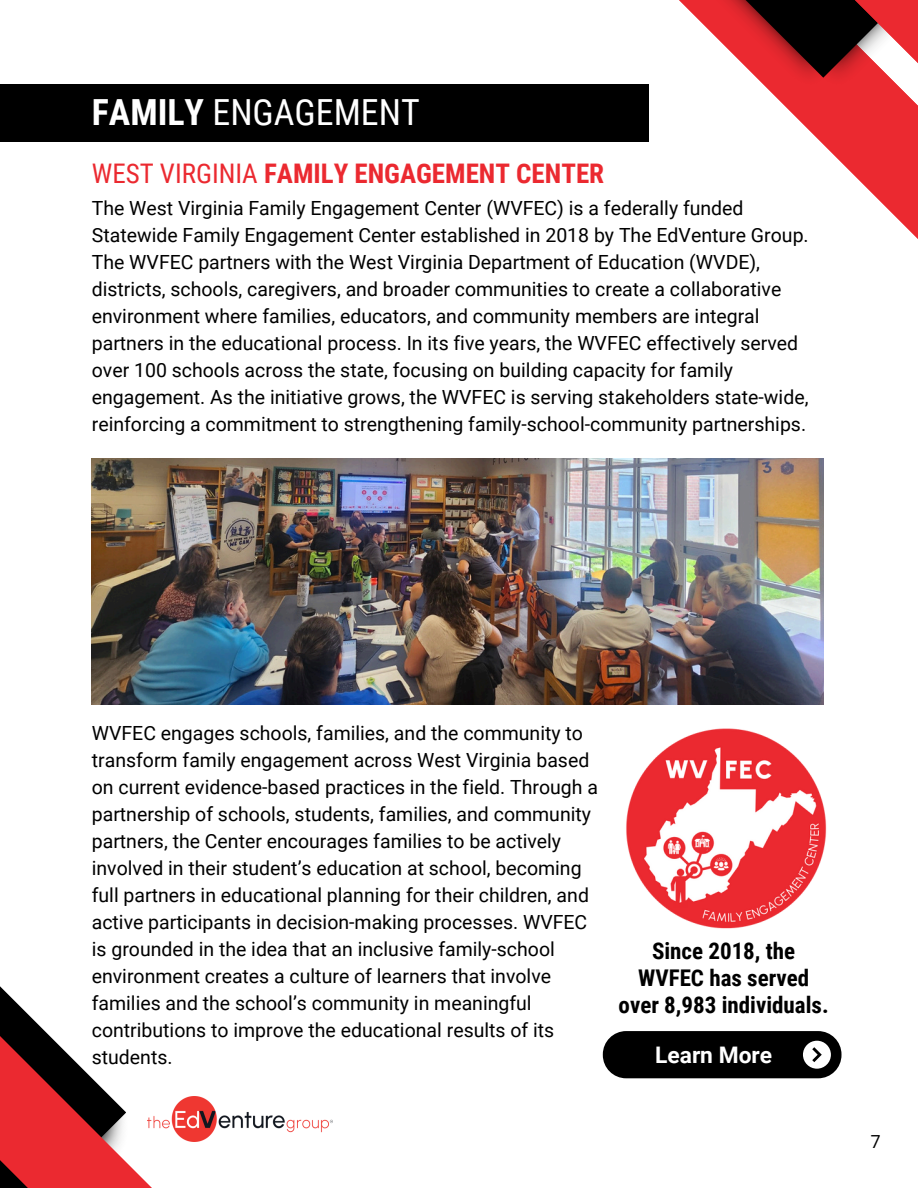
<style>
.page{position:relative;width:918px;height:1188px;background:#fff}
.page>*{position:absolute;margin:0;border:0;box-sizing:border-box;transform-origin:0 0}
.t1{font:36px "Roboto Condensed";color:#fff}
.t2{font:700 27px "Roboto Condensed";color:#eb2930}
.t3{font:700 22.95px/27px "Roboto Condensed";color:#000;text-align:center}
.t4{font:700 22.8px "Roboto";color:#fff}
.t5{font:19.5px/27px "Roboto";color:#000}
.t6{font:18px "Open Sans";color:#000}
.s1{font-weight:700}
.s2{font-weight:400}
</style>
<div class="page">
<svg style="left:881px;top:202px;width:37px;height:37px"></svg>
<svg style="left:682px;top:0;width:30px;height:33px"></svg>
<svg style="left:712px;top:0;width:206px;height:202px"></svg>
<svg style="left:0;top:986px;width:201px;height:202px"></svg>
<img style="left:148px;top:1096px;width:184px;height:45px">
<div style="left:0;top:84px;width:649px;height:58px;background:#000"></div>
<div style="left:603px;top:1031px;width:239px;height:47px;background:#000;border-radius:23px"></div>
<div style="left:803px;top:1041px;width:28px;height:28px;background:#fff;border-radius:50%"></div>
<svg style="left:812px;top:1047px;width:10px;height:15px"></svg>
<img style="left:626px;top:728px;width:201px;height:201px">
<img style="left:92px;top:459px;width:731px;height:246px">
<h1 class="t1" style="left:92px;top:92px;width:329px"><span class="s1">FAMILY</span> ENGAGEMENT</h1>
<h2 class="t2" style="left:92px;top:158px;width:514px"><span class="s2">WEST VIRGINIA</span> FAMILY ENGAGEMENT CENTER</h2>
<p class="t5" style="left:92px;top:194px;width:718px">The West Virginia Family Engagement Center (WVFEC) is a federally funded Statewide Family Engagement Center established in 2018 by The EdVenture Group.<br>The WVFEC partners with the West Virginia Department of Education (WVDE), districts, schools, caregivers, and broader communities to create a collaborative environment where families, educators, and community members are integral partners in the educational process. In its five years, the WVFEC effectively served over 100 schools across the state, focusing on building capacity for family engagement. As the initiative grows, the WVFEC is serving stakeholders state-wide, reinforcing a commitment to strengthening family-school-community partnerships.</p>
<p class="t5" style="left:92px;top:720px;width:508px">WVFEC engages schools, families, and the community to transform family engagement across West Virginia based on current evidence-based practices in the field. Through a partnership of schools, students, families, and community partners, the Center encourages families to be actively involved in their student’s education at school, becoming full partners in educational planning for their children, and active participants in decision-making processes. WVFEC is grounded in the idea that an inclusive family-school environment creates a culture of learners that involve families and the school’s community in meaningful contributions to improve the educational results of its students.</p>
<p class="t3" style="left:619px;top:938px;width:212px">Since 2018, the<br>WVFEC has served over 8,983 individuals.</p>
<p class="t4" style="left:655px;top:1041px;width:119px">Learn More</p>
<p class="t6" style="left:870px;top:1129px;width:12px">7</p>
</div>
